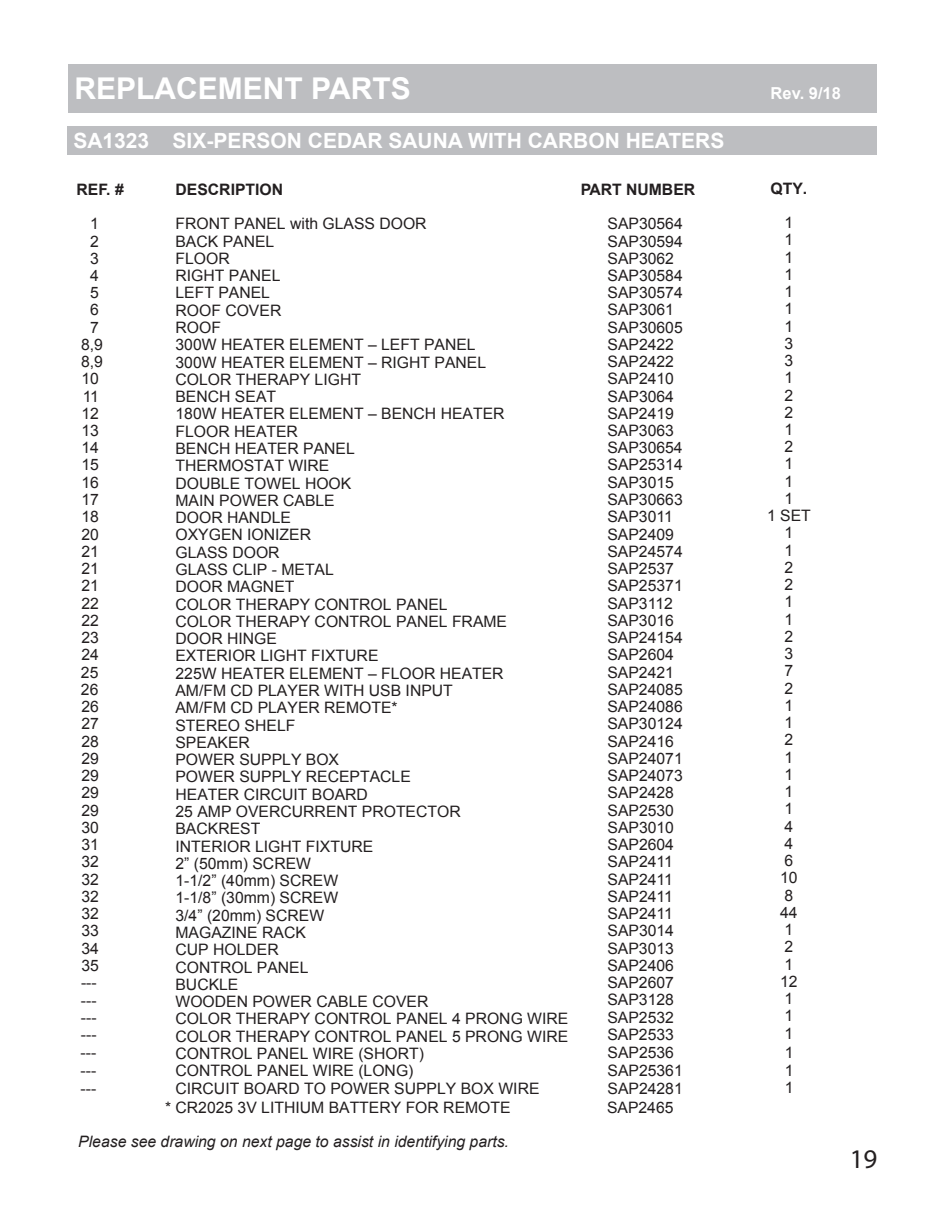
<style>
.page{position:relative;width:945px;height:1215px;background:#fff}
.page>*{position:absolute;margin:0;border:0;box-sizing:border-box;transform-origin:0 0}
.t1{font:700 30px "Arial";color:#fff}
.t2{font:27px "Myriad Pro";color:#231f20}
.t3{font:700 21px "Arial";color:#fff}
.t4{font:700 16.5px "Arial";color:#fff}
.t5{font:15.75px/17.2px "Arial";color:#231f20}
.t6{font:italic 15.75px "Arial";color:#231f20}
.t7{font:15.75px "Arial";color:#221e1f}
.t8{font:700 15.75px "Arial";color:#231f20}
</style>
<div class="page">
<div style="left:69px;top:64px;width:808px;height:49px;background:#bdbec1"></div>
<div style="left:68px;top:126px;width:810px;height:28px;background:#bdbec1"></div>
<h1 class="t1" style="left:75px;top:69px;width:338px">REPLACEMENT PARTS</h1>
<p class="t4" style="left:771px;top:82px;width:72px">Rev. 9/18</p>
<h3 class="t3" style="left:73px;top:126px;width:653px">SA1323 SIX-PERSON CEDAR SAUNA WITH CARBON HEATERS</h3>
<p class="t8" style="left:771px;top:178px;width:38px">QTY.</p>
<p class="t5" style="left:767px;top:214px;width:45px;text-align:center">1<br>1<br>1<br>1<br>1<br>1<br>1<br>3<br>3<br>1<br>2<br>2<br>1<br>2<br>1<br>1<br>1<br>1 SET<br>1<br>1<br>2<br>2<br>1<br>1<br>2<br>3<br>7<br>2<br>1<br>1<br>2<br>1<br>1<br>1<br>1<br>4<br>4<br>6<br>10<br>8<br>44<br>1<br>2<br>1<br>12<br>1<br>1<br>1</p>
<p class="t8" style="left:176px;top:179px;width:109px">DESCRIPTION</p>
<p class="t5" style="left:175px;top:215px;width:394px">FRONT PANEL with GLASS DOOR<br>BACK PANEL<br>FLOOR<br>RIGHT PANEL<br>LEFT PANEL<br>ROOF COVER<br>ROOF<br>300W HEATER ELEMENT – LEFT PANEL<br>300W HEATER ELEMENT – RIGHT PANEL<br>COLOR THERAPY LIGHT<br>BENCH SEAT<br>180W HEATER ELEMENT – BENCH HEATER<br>FLOOR HEATER<br>BENCH HEATER PANEL<br>THERMOSTAT WIRE<br>DOUBLE TOWEL HOOK<br>MAIN POWER CABLE<br>DOOR HANDLE<br>OXYGEN IONIZER<br>GLASS DOOR<br>GLASS CLIP - METAL<br>DOOR MAGNET<br>COLOR THERAPY CONTROL PANEL<br>COLOR THERAPY CONTROL PANEL FRAME<br>DOOR HINGE<br>EXTERIOR LIGHT FIXTURE<br>225W HEATER ELEMENT – FLOOR HEATER<br>AM/FM CD PLAYER WITH USB INPUT<br>AM/FM CD PLAYER REMOTE*<br>STEREO SHELF<br>SPEAKER<br>POWER SUPPLY BOX<br>POWER SUPPLY RECEPTACLE<br>HEATER CIRCUIT BOARD<br>25 AMP OVERCURRENT PROTECTOR<br>BACKREST<br>INTERIOR LIGHT FIXTURE<br>2” (50mm) SCREW<br>1-1/2” (40mm) SCREW<br>1-1/8” (30mm) SCREW<br>3/4” (20mm) SCREW<br>MAGAZINE RACK<br>CUP HOLDER<br>CONTROL PANEL<br>BUCKLE<br>WOODEN POWER CABLE COVER<br>COLOR THERAPY CONTROL PANEL 4 PRONG WIRE<br>COLOR THERAPY CONTROL PANEL 5 PRONG WIRE<br>CONTROL PANEL WIRE (SHORT)<br>CONTROL PANEL WIRE (LONG)<br>CIRCUIT BOARD TO POWER SUPPLY BOX WIRE</p>
<p class="t8" style="left:76px;top:179px;width:49px">REF. #</p>
<p class="t8" style="left:581px;top:179px;width:116px">PART NUMBER</p>
<p class="t5" style="left:90px;top:215px;width:10px">1</p>
<p class="t5" style="left:608px;top:215px;width:77px">SAP30564</p>
<p class="t5" style="left:90px;top:233px;width:10px">2</p>
<p class="t5" style="left:608px;top:233px;width:77px">SAP30594</p>
<p class="t5" style="left:90px;top:250px;width:10px">3</p>
<p class="t5" style="left:608px;top:250px;width:68px">SAP3062</p>
<p class="t5" style="left:90px;top:267px;width:10px">4</p>
<p class="t5" style="left:608px;top:267px;width:77px">SAP30584</p>
<p class="t5" style="left:90px;top:284px;width:10px">5</p>
<p class="t5" style="left:608px;top:284px;width:77px">SAP30574</p>
<p class="t5" style="left:90px;top:302px;width:10px">6</p>
<p class="t5" style="left:608px;top:302px;width:68px">SAP3061</p>
<p class="t5" style="left:90px;top:319px;width:10px">7</p>
<p class="t5" style="left:608px;top:319px;width:77px">SAP30605<br>SAP2422<br>SAP2422</p>
<p class="t5" style="left:82px;top:370px;width:19px">10</p>
<p class="t5" style="left:608px;top:370px;width:68px">SAP2410</p>
<p class="t5" style="left:83px;top:388px;width:18px">11</p>
<p class="t5" style="left:608px;top:388px;width:68px">SAP3064</p>
<p class="t5" style="left:82px;top:405px;width:19px">12</p>
<p class="t5" style="left:607px;top:405px;width:68px">SAP2419</p>
<p class="t5" style="left:81px;top:422px;width:19px">13</p>
<p class="t5" style="left:607px;top:422px;width:68px">SAP3063</p>
<p class="t5" style="left:81px;top:439px;width:19px">14</p>
<p class="t5" style="left:607px;top:439px;width:77px">SAP30654</p>
<p class="t5" style="left:81px;top:474px;width:19px">16</p>
<p class="t5" style="left:607px;top:474px;width:68px">SAP3015</p>
<p class="t5" style="left:81px;top:491px;width:19px">17</p>
<p class="t5" style="left:607px;top:491px;width:77px">SAP30663</p>
<p class="t5" style="left:81px;top:508px;width:19px">18</p>
<p class="t5" style="left:607px;top:508px;width:67px">SAP3011</p>
<p class="t5" style="left:81px;top:526px;width:19px">20</p>
<p class="t5" style="left:607px;top:526px;width:68px">SAP2409</p>
<p class="t5" style="left:81px;top:543px;width:19px">21</p>
<p class="t5" style="left:607px;top:543px;width:77px">SAP24574</p>
<p class="t5" style="left:81px;top:560px;width:19px">21</p>
<p class="t5" style="left:607px;top:560px;width:68px">SAP2537</p>
<p class="t5" style="left:81px;top:577px;width:19px">21</p>
<p class="t5" style="left:607px;top:577px;width:77px">SAP25371</p>
<p class="t5" style="left:81px;top:595px;width:19px">22</p>
<p class="t5" style="left:607px;top:595px;width:67px">SAP3112</p>
<p class="t5" style="left:81px;top:612px;width:19px">22</p>
<p class="t5" style="left:607px;top:612px;width:68px">SAP3016</p>
<p class="t5" style="left:81px;top:629px;width:19px">23</p>
<p class="t5" style="left:607px;top:629px;width:77px">SAP24154</p>
<p class="t5" style="left:81px;top:646px;width:19px">24</p>
<p class="t5" style="left:607px;top:646px;width:68px">SAP2604</p>
<p class="t5" style="left:81px;top:664px;width:19px">25</p>
<p class="t5" style="left:607px;top:664px;width:68px">SAP2421</p>
<p class="t5" style="left:81px;top:681px;width:19px">26</p>
<p class="t5" style="left:607px;top:681px;width:77px">SAP24085</p>
<p class="t5" style="left:81px;top:698px;width:19px">26</p>
<p class="t5" style="left:607px;top:698px;width:77px">SAP24086</p>
<p class="t5" style="left:81px;top:715px;width:19px">27</p>
<p class="t5" style="left:607px;top:715px;width:77px">SAP30124</p>
<p class="t5" style="left:81px;top:733px;width:19px">28</p>
<p class="t5" style="left:607px;top:733px;width:68px">SAP2416</p>
<p class="t5" style="left:81px;top:750px;width:19px">29</p>
<p class="t5" style="left:607px;top:750px;width:77px">SAP24071</p>
<p class="t5" style="left:81px;top:767px;width:19px">29</p>
<p class="t5" style="left:607px;top:767px;width:77px">SAP24073</p>
<p class="t5" style="left:82px;top:784px;width:19px">29</p>
<p class="t5" style="left:607px;top:784px;width:68px">SAP2428</p>
<p class="t5" style="left:82px;top:802px;width:19px">29</p>
<p class="t5" style="left:608px;top:802px;width:68px">SAP2530</p>
<p class="t5" style="left:82px;top:819px;width:19px">30</p>
<p class="t5" style="left:608px;top:819px;width:68px">SAP3010</p>
<p class="t5" style="left:82px;top:836px;width:19px">31</p>
<p class="t5" style="left:608px;top:836px;width:68px">SAP2604</p>
<p class="t5" style="left:82px;top:853px;width:19px">32</p>
<p class="t5" style="left:608px;top:853px;width:67px">SAP2411</p>
<p class="t5" style="left:82px;top:871px;width:19px">32</p>
<p class="t5" style="left:608px;top:871px;width:67px">SAP2411</p>
<p class="t5" style="left:82px;top:888px;width:19px">32</p>
<p class="t5" style="left:608px;top:888px;width:67px">SAP2411</p>
<p class="t5" style="left:82px;top:905px;width:19px">32</p>
<p class="t5" style="left:608px;top:905px;width:67px">SAP2411</p>
<p class="t5" style="left:82px;top:922px;width:19px">33</p>
<p class="t5" style="left:608px;top:922px;width:68px">SAP3014</p>
<p class="t5" style="left:82px;top:940px;width:19px">34</p>
<p class="t5" style="left:607px;top:940px;width:68px">SAP3013</p>
<p class="t5" style="left:81px;top:957px;width:19px">35</p>
<p class="t5" style="left:607px;top:957px;width:68px">SAP2406</p>
<p class="t5" style="left:81px;top:974px;width:17px">---</p>
<p class="t5" style="left:607px;top:974px;width:68px">SAP2607</p>
<p class="t5" style="left:81px;top:336px;width:23px">8,9<br>8,9</p>
<p class="t5" style="left:82px;top:456px;width:19px">15</p>
<p class="t5" style="left:608px;top:456px;width:77px">SAP25314</p>
<p class="t5" style="left:81px;top:992px;width:17px;text-align:justify">--- --- ---</p>
<p class="t5" style="left:607px;top:991px;width:68px;text-align:justify">SAP3128<br>SAP2532<br>SAP2533</p>
<p class="t5" style="left:785px;top:1044px;width:10px">1</p>
<p class="t5" style="left:81px;top:1044px;width:17px">---</p>
<p class="t5" style="left:608px;top:1044px;width:68px">SAP2536</p>
<p class="t5" style="left:81px;top:1062px;width:17px">---</p>
<p class="t5" style="left:607px;top:1062px;width:77px">SAP25361</p>
<p class="t5" style="left:785px;top:1062px;width:10px">1</p>
<p class="t5" style="left:81px;top:1080px;width:17px">---</p>
<p class="t5" style="left:607px;top:1080px;width:77px">SAP24281</p>
<p class="t5" style="left:785px;top:1079px;width:10px">1</p>
<p class="t7" style="left:165px;top:1097px;width:347px">* CR2025 3V LITHIUM BATTERY FOR REMOTE</p>
<p class="t7" style="left:607px;top:1097px;width:68px">SAP2465</p>
<p class="t6" style="left:78px;top:1131px;width:432px">Please see drawing on next page to assist in identifying parts.</p>
<h2 class="t2" style="left:850px;top:1142px;width:29px">19</h2>
</div>
